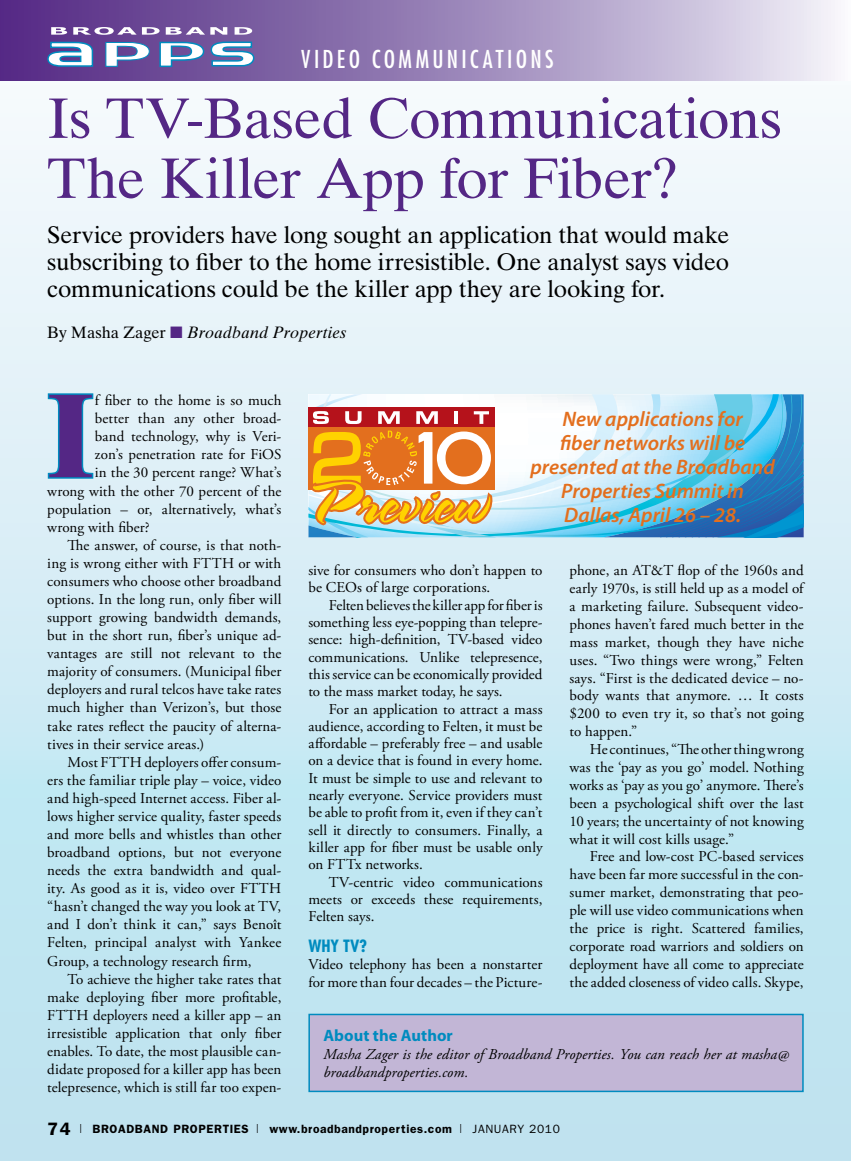
<style>
.page{position:relative;width:851px;height:1161px;background:#fff}
.page>*{position:absolute;margin:0;border:0;box-sizing:border-box;transform-origin:0 0}
.t1{font:700 119.4px "Times Ten";color:#542785}
.t2{font:60px "Spring";letter-spacing:.005em;color:#ffd200}
.t3{font:57px/60px "Times Ten";letter-spacing:-.01em;color:#542785}
.t4{font:24px/27px "Times Ten";letter-spacing:-.01em;color:#000;text-align:justify}
.t5{font:condensed 24px "Futura";letter-spacing:.135em;color:#fff}
.t6{font:italic 600 21px/24px "Myriad Pro";color:#e36f1e;text-align:center}
.t7{font:italic 16.5px "Times Ten";letter-spacing:.01em;color:#000}
.t8{font:700 16.5px "Myriad Pro";letter-spacing:.005em;color:#008bbf}
.t9{font:700 condensed 16.5px "Futura";color:#008bbf}
.t10{font:15px/17.9px "Adobe Garamond Pro";letter-spacing:.005em;color:#000;text-align:justify}
.t11{font:italic 15px/18px "Adobe Garamond Pro";letter-spacing:.005em;color:#000}
.t12{font:600 12px "Franklin Gothic";letter-spacing:.05em;color:#000}
.s1{font-style:normal}
.s2{color:#542785}
.s3{font-size:18px}
.s4{font-family:"Helvetica";font-weight:300;font-stretch:condensed}
.s5{font-weight:400}
</style>
<div class="page">
<div style="left:0;top:0;width:850px;height:1161px;background:linear-gradient(to bottom,#fafbfe,#b5e1ee)"></div>
<div style="left:0;top:0;width:850px;height:81px;background:linear-gradient(to right,#4c217e,#ebeaf4)"></div>
<svg style="left:850px;top:113px;width:1px;height:1048px"></svg>
<svg style="left:47px;top:41px;width:47px;height:27px"></svg>
<svg style="left:105px;top:41px;width:45px;height:26px"></svg>
<svg style="left:159px;top:41px;width:96px;height:27px"></svg>
<svg style="left:51px;top:27px;width:201px;height:8px"></svg>
<svg style="left:46px;top:392px;width:49px;height:88px;background:#b5dcec"></svg>
<div style="left:309px;top:1014px;width:493px;height:77px;background:#c2b6d6"></div>
<div style="left:308px;top:1014px;width:495px;height:78px;border:2px solid #008bbf"></div>
<div style="left:308px;top:540px;width:447px;height:9px;background:#daeef6"></div>
<svg style="left:304px;top:394px;width:499px;height:146px"></svg>
<h3 class="t5" style="left:301px;top:44px;width:254px">VIDEO COMMUNICATIONS</h3>
<h3 class="t3" style="left:47px;top:88px;width:736px">Is TV-Based Communications<br>The Killer App for Fiber?</h3>
<h3 class="t4" style="left:47px;top:221px;width:683px">Service providers have long sought an application that would make subscribing to fiber to the home irresistible. One analyst says video communications could be the killer app they are looking for.</h3>
<p class="t7" style="left:47px;top:322px;width:301px"><span class="s1">By Masha Zager</span> <span class="s2">■</span> Broadband Properties</p>
<h1 class="t1" style="left:47px;top:363px;width:48px">I</h1>
<p class="t10" style="left:95px;top:392px;width:188px">f fiber to the home is so much</p>
<p class="t10" style="left:95px;top:410px;width:188px">better than any other broad-</p>
<p class="t10" style="left:95px;top:428px;width:188px">band technology, why is Veri-</p>
<p class="t10" style="left:95px;top:446px;width:188px">zon’s penetration rate for FiOS</p>
<p class="t10" style="left:95px;top:464px;width:188px">in the 30 percent range? What’s</p>
<p class="t10" style="left:47px;top:482px;width:235px">wrong with the other 70 percent of the</p>
<p class="t10" style="left:47px;top:500px;width:236px">population – or, alternatively, what’s</p>
<p class="t10" style="left:47px;top:519px;width:104px">wrong with fiber?</p>
<p class="t10" style="left:67px;top:537px;width:215px">The answer, of course, is that noth-</p>
<p class="t10" style="left:47px;top:555px;width:235px">ing is wrong either with FTTH or with</p>
<p class="t10" style="left:47px;top:573px;width:235px">consumers who choose other broadband</p>
<p class="t10" style="left:47px;top:591px;width:236px">options. In the long run, only fiber will</p>
<p class="t10" style="left:47px;top:609px;width:235px">support growing bandwidth demands,</p>
<p class="t10" style="left:47px;top:627px;width:235px">but in the short run, fiber’s unique ad-</p>
<p class="t10" style="left:47px;top:645px;width:235px">vantages are still not relevant to the</p>
<p class="t10" style="left:47px;top:663px;width:235px">majority of consumers. (Municipal fiber</p>
<p class="t10" style="left:47px;top:681px;width:235px">deployers and rural telcos have take rates</p>
<p class="t10" style="left:47px;top:699px;width:235px">much higher than Verizon’s, but those</p>
<p class="t10" style="left:47px;top:717px;width:235px">take rates reflect the paucity of alterna-</p>
<p class="t10" style="left:47px;top:735px;width:158px">tives in their service areas.)</p>
<p class="t10" style="left:67px;top:754px;width:215px">Most FTTH deployers offer consum-</p>
<p class="t10" style="left:47px;top:772px;width:235px">ers the familiar triple play – voice, video</p>
<p class="t10" style="left:47px;top:790px;width:235px">and high-speed Internet access. Fiber al-</p>
<p class="t10" style="left:47px;top:808px;width:235px">lows higher service quality, faster speeds</p>
<p class="t10" style="left:47px;top:826px;width:235px">and more bells and whistles than other</p>
<p class="t10" style="left:47px;top:844px;width:235px">broadband options, but not everyone</p>
<p class="t10" style="left:47px;top:862px;width:235px">needs the extra bandwidth and qual-</p>
<p class="t10" style="left:47px;top:880px;width:235px">ity. As good as it is, video over FTTH</p>
<p class="t10" style="left:47px;top:898px;width:235px">“hasn’t changed the way you look at TV,</p>
<p class="t10" style="left:47px;top:916px;width:236px">and I don’t think it can,” says Benoît</p>
<p class="t10" style="left:47px;top:934px;width:235px">Felten, principal analyst with Yankee</p>
<p class="t10" style="left:47px;top:952px;width:206px">Group, a technology research firm,</p>
<p class="t10" style="left:67px;top:970px;width:215px">To achieve the higher take rates that</p>
<p class="t10" style="left:47px;top:989px;width:236px">make deploying fiber more profitable,</p>
<p class="t10" style="left:47px;top:1007px;width:236px">FTTH deployers need a killer app – an</p>
<p class="t10" style="left:47px;top:1025px;width:235px">irresistible application that only fiber</p>
<p class="t10" style="left:47px;top:1043px;width:235px">enables. To date, the most plausible can-</p>
<p class="t10" style="left:47px;top:1061px;width:235px">didate proposed for a killer app has been</p>
<p class="t10" style="left:47px;top:1079px;width:235px">telepresence, which is still far too expen-</p>
<h2 class="t2" style="left:305px;top:468px;width:185px">Preview</h2>
<h3 class="t6" style="left:530px;top:406px;width:246px">New applications for<br>fiber networks will be presented at the Broadband<br>Properties Summit in<br>Dallas, April 26 – 28.</h3>
<p class="t10" style="left:308px;top:562px;width:236px;line-height:17.2px">sive for consumers who don’t happen to be CEOs of large corporations.</p>
<p class="t10" style="left:308px;top:597px;width:236px;line-height:17.2px;text-indent:20px">Felten believes the killer app for fiber is something less eye-popping than telepre&shy;sence: high-definition, TV-based video communications. Unlike telepresence, this service can be economically provided to the mass market today, he says.</p>
<p class="t10" style="left:308px;top:701px;width:236px;line-height:17.2px;text-indent:20px">For an application to attract a mass audience, according to Felten, it must be affordable – preferably free – and usable on a device that is found in every home.<br>It must be simple to use and relevant to nearly everyone. Service providers must be able to profit from it, even if they can’t sell it directly to consumers. Finally, a killer app for fiber must be usable only on FTTx networks.</p>
<p class="t10" style="left:308px;top:874px;width:235px;line-height:17.2px;text-indent:20px">TV-centric video communications meets or exceeds these requirements, Felten says.</p>
<p class="t9" style="left:308px;top:935px;width:60px">Why TV?</p>
<p class="t10" style="left:308px;top:957px;width:235px;line-height:17.2px">Video telephony has been a nonstarter for more than four decades – the Picture-</p>
<p class="t10" style="left:569px;top:562px;width:236px">phone, an AT&amp;T flop of the 1960s and early 1970s, is still held up as a model of a marketing failure. Subsequent video&shy;phones haven’t fared much better in the mass market, though they have niche uses. “Two things were wrong,” Felten says. “First is the dedicated device – no&shy;body wants that anymore. … It costs $200 to even try it, so that’s not going to happen.”</p>
<p class="t10" style="left:569px;top:741px;width:236px;text-indent:20px">He continues, “The other thing wrong was the ‘pay as you go’ model. Nothing works as ‘pay as you go’ anymore. There’s been a psychological shift over the last 10 years; the uncertainty of not knowing what it will cost kills usage.”</p>
<p class="t10" style="left:569px;top:848px;width:236px;text-indent:20px">Free and low-cost PC-based services have been far more successful in the con&shy;sumer market, demonstrating that peo&shy;ple will use video communications when the price is right. Scattered families, corporate road warriors and soldiers on deployment have all come to appreciate the added closeness of video calls. Skype,</p>
<p class="t8" style="left:323px;top:1025px;width:131px">About the Author</p>
<p class="t11" style="left:323px;top:1046px;width:466px">Masha Zager is the editor of Broadband Properties. You can reach her at masha@ broadbandproperties.com.</p>
<p class="t12" style="left:47px;top:1122px;width:514px"><span class="s3">74</span> <span class="s4">|</span> BROADBAND PROPERTIES <span class="s4">|</span> www.broadbandproperties.com <span class="s4">|</span> <span class="s5">JANUARY 2010</span></p>
</div>
